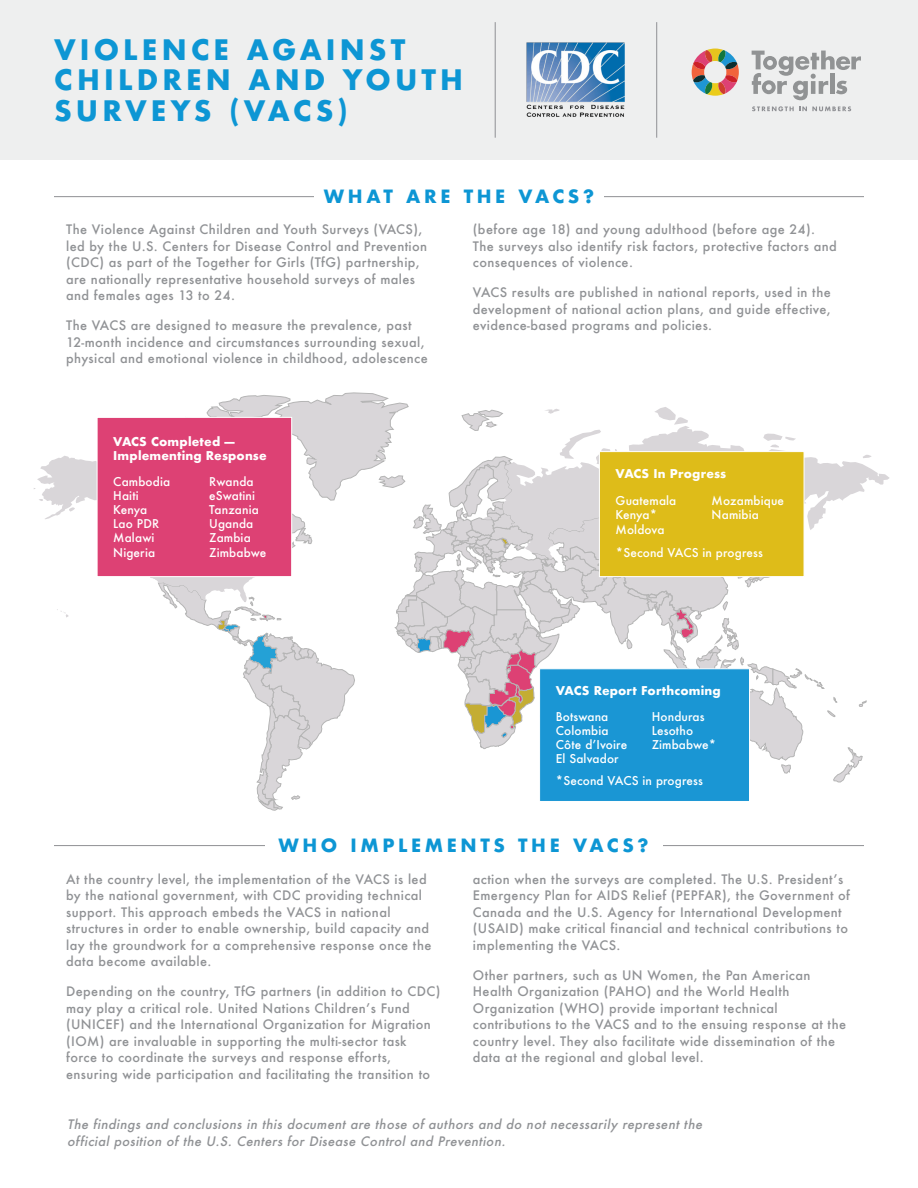
<style>
.page{position:relative;width:918px;height:1188px;background:#fff}
.page>*{position:absolute;margin:0;border:0;box-sizing:border-box;transform-origin:0 0}
.t1{font:700 27.45px/30.9px "Futura";letter-spacing:.15em;color:#0d96d4}
.t2{font:700 17.85px "Futura";letter-spacing:.2em;color:#0d96d4}
.t3{font:500 12.75px/16.5px "Futura";letter-spacing:.03em;color:#909295}
.t4{font:italic 500 12.75px/16.5px "Futura";color:#909295}
.t5{font:500 11.85px/14.1px "Futura";letter-spacing:.01em;color:#fff}
.t6{font:700 11.85px/14.1px "Futura";letter-spacing:.01em;color:#fff}
</style>
<div class="page">
<div style="left:0;top:0;width:918px;height:160px;background:#eeefef"></div>
<hr style="left:54px;top:196px;width:810px;height:1px;background:#8f9094">
<hr style="left:54px;top:845px;width:810px;height:1px;background:#8f9094">
<div style="left:314px;top:188px;width:290px;height:32px;background:#fff"></div>
<div style="left:265px;top:837px;width:397px;height:32px;background:#fff"></div>
<svg style="left:752px;top:106px;width:99px;height:5px"></svg>
<svg style="left:692px;top:49px;width:47px;height:47px"></svg>
<svg style="left:752px;top:51px;width:109px;height:49px"></svg>
<hr style="left:495px;top:22px;width:1px;height:116px;background:#8f9094">
<hr style="left:656px;top:22px;width:1px;height:116px;background:#8f9094">
<img style="left:526px;top:43px;width:98px;height:74px">
<svg style="left:34px;top:392px;width:833px;height:419px"></svg>
<div style="left:599px;top:451px;width:205px;height:126px;background:#debc19;border:1px solid #fff"></div>
<div style="left:97px;top:417px;width:195px;height:160px;background:#dd4174;border:1px solid #fff"></div>
<div style="left:539px;top:668px;width:211px;height:134px;background:#1a96d4;border:1px solid #fff"></div>
<p class="t1" style="left:54px;top:34px;width:411px">VIOLENCE AGAINST<br>CHILDREN AND YOUTH<br>SURVEYS (VACS)</p>
<p class="t2" style="left:324px;top:183px;width:272px">WHAT ARE THE VACS?</p>
<p class="t3" style="left:66px;top:221px;width:363px">The Violence Against Children and Youth Surveys (VACS), led by the U.S. Centers for Disease Control and Prevention (CDC) as part of the Together for Girls (TfG) partnership, are nationally representative household surveys of males and females ages 13 to 24.</p>
<p class="t3" style="left:66px;top:317px;width:363px">The VACS are designed to measure the prevalence, past<br>12-month incidence and circumstances surrounding sexual, physical and emotional violence in childhood, adolescence</p>
<p class="t6" style="left:113px;top:435px;width:155px">VACS Completed —<br>Implementing Response</p>
<p class="t5" style="left:113px;top:474px;width:58px">Cambodia</p>
<p class="t5" style="left:113px;top:488px;width:27px">Haiti</p>
<p class="t5" style="left:113px;top:502px;width:36px">Kenya</p>
<p class="t5" style="left:113px;top:517px;width:47px">Lao PDR<br>Malawi</p>
<p class="t5" style="left:113px;top:545px;width:43px">Nigeria</p>
<p class="t5" style="left:209px;top:474px;width:47px">Rwanda eSwatini</p>
<p class="t5" style="left:209px;top:502px;width:51px">Tanzania</p>
<p class="t5" style="left:209px;top:517px;width:46px">Uganda</p>
<p class="t5" style="left:209px;top:531px;width:43px">Zambia</p>
<p class="t5" style="left:209px;top:545px;width:59px">Zimbabwe</p>
<p class="t3" style="left:473px;top:221px;width:365px">(before age 18) and young adulthood (before age 24).<br>The surveys also identify risk factors, protective factors and consequences of violence.</p>
<p class="t3" style="left:473px;top:284px;width:359px;text-align:justify">VACS results are published in national reports, used in the development of national action plans, and guide effective, evidence-based programs and policies.</p>
<p class="t6" style="left:616px;top:467px;width:112px">VACS In Progress</p>
<p class="t5" style="left:616px;top:494px;width:62px">Guatemala</p>
<p class="t5" style="left:616px;top:508px;width:43px">Kenya*</p>
<p class="t5" style="left:616px;top:522px;width:50px">Moldova</p>
<p class="t5" style="left:712px;top:494px;width:74px">Mozambique</p>
<p class="t5" style="left:712px;top:508px;width:49px">Namibia</p>
<p class="t5" style="left:616px;top:546px;width:148px">*Second VACS in progress</p>
<p class="t6" style="left:556px;top:684px;width:166px">VACS Report Forthcoming</p>
<p class="t5" style="left:556px;top:709px;width:54px">Botswana</p>
<p class="t5" style="left:556px;top:723px;width:73px">Colombia<br>Côte d’Ivoire</p>
<p class="t5" style="left:556px;top:752px;width:64px">El Salvador</p>
<p class="t5" style="left:652px;top:709px;width:54px">Honduras</p>
<p class="t5" style="left:652px;top:723px;width:43px">Lesotho</p>
<p class="t5" style="left:652px;top:738px;width:66px">Zimbabwe*</p>
<p class="t5" style="left:556px;top:774px;width:148px">*Second VACS in progress</p>
<p class="t2" style="left:279px;top:832px;width:371px">WHO IMPLEMENTS THE VACS?</p>
<p class="t3" style="left:66px;top:871px;width:367px">At the country level, the implementation of the VACS is led by the national government, with CDC providing technical support. This approach embeds the VACS in national structures in order to enable ownership, build capacity and lay the groundwork for a comprehensive response once the data become available.</p>
<p class="t3" style="left:66px;top:983px;width:376px">Depending on the country, TfG partners (in addition to CDC) may play a critical role. United Nations Children’s Fund (UNICEF) and the International Organization for Migration (IOM) are invaluable in supporting the multi-sector task force to coordinate the surveys and response efforts, ensuring wide participation and facilitating the transition to</p>
<p class="t4" style="left:67px;top:1116px;width:639px">The findings and conclusions in this document are those of authors and do not necessarily represent the official position of the U.S. Centers for Disease Control and Prevention.</p>
<p class="t3" style="left:473px;top:871px;width:379px">action when the surveys are completed. The U.S. President’s Emergency Plan for AIDS Relief (PEPFAR), the Government of Canada and the U.S. Agency for International Development (USAID) make critical financial and technical contributions to implementing the VACS.</p>
<p class="t3" style="left:473px;top:967px;width:375px">Other partners, such as UN Women, the Pan American Health Organization (PAHO) and the World Health Organization (WHO) provide important technical contributions to the VACS and to the ensuing response at the country level. They also facilitate wide dissemination of the data at the regional and global level.</p>
</div>
